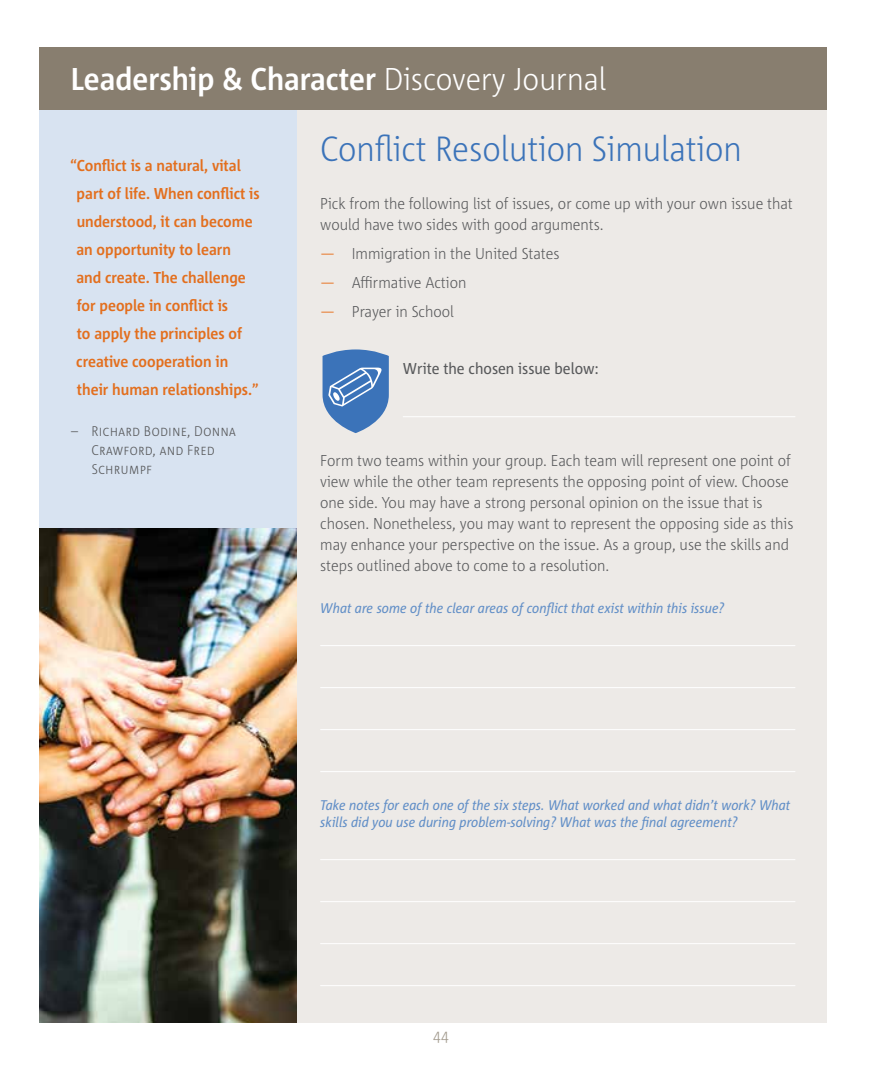
<style>
.page{position:relative;width:882px;height:1071px;background:#fff}
.page>*{position:absolute;margin:0;border:0;box-sizing:border-box;transform-origin:0 0}
.t1{font:300 35px "Corpid C1 s S Cd";color:#3b73b9}
.t2{font:700 31.5px "Corpid C1 s S Cd";color:#fff}
.t3{font:300 15.75px/21px "Corpid C1 s S Cd";color:#58595b}
.t4{font:700 15.75px/28px "Corpid C1 s S Cd";color:#e36f1e}
.t5{font:15.75px "Corpid C1 s S Cd";color:#58595b}
.t6{font:300 15.75px "Corpid C1 s S Cd";color:#a0988b}
.t7{font:italic 14px/17.5px "Corpid C1 s S Cd";color:#628fc7}
.t8{font:300 14px/19.2px "Corpid C1 s S Cd";color:#58595b}
.s1{font-weight:300}
.s2{font-weight:400;color:#e98c4b}
</style>
<div class="page">
<div style="left:39px;top:101px;width:788px;height:921px;background:#edeae7"></div>
<div style="left:39px;top:47px;width:788px;height:63px;background:#887e6f"></div>
<hr style="left:403px;top:416px;width:392px;height:1px;background:#fff">
<hr style="left:320px;top:645px;width:475px;height:1px;background:#fff">
<hr style="left:320px;top:687px;width:475px;height:1px;background:#fff">
<hr style="left:320px;top:729px;width:475px;height:1px;background:#fff">
<hr style="left:320px;top:771px;width:475px;height:1px;background:#fff">
<hr style="left:320px;top:859px;width:475px;height:1px;background:#fff">
<hr style="left:320px;top:901px;width:475px;height:1px;background:#fff">
<hr style="left:320px;top:943px;width:475px;height:1px;background:#fff">
<hr style="left:320px;top:985px;width:475px;height:1px;background:#fff">
<div style="left:39px;top:110px;width:258px;height:418px;background:#d8e3f1"></div>
<img style="left:39px;top:528px;width:258px;height:494px">
<svg style="left:323px;top:349px;width:66px;height:84px;background:#5786c0"></svg>
<h2 class="t2" style="left:71px;top:59px;width:537px">Leadership &amp; Character <span class="s1">Discovery Journal</span></h2>
<h1 class="t1" style="left:320px;top:127px;width:423px">Conflict Resolution Simulation</h1>
<p class="t3" style="left:320px;top:192px;width:474px">Pick from the following list of issues, or come up with your own issue that would have two sides with good arguments.</p>
<p class="t3" style="left:320px;top:242px;width:241px"><span class="s2">—</span> Immigration in the United States</p>
<p class="t3" style="left:320px;top:271px;width:148px"><span class="s2">—</span> Affirmative Action</p>
<p class="t3" style="left:320px;top:300px;width:135px"><span class="s2">—</span> Prayer in School</p>
<p class="t4" style="left:76px;top:151px;width:185px;text-indent:-6px">“Conflict is a natural, vital part of life. When conflict is understood, it can become an opportunity to learn and create. The challenge for people in conflict is<br>to apply the principles of creative cooperation in their human relationships.”</p>
<p class="t8" style="left:92px;top:421px;width:146px;text-indent:-20px">– Richard Bodine, Donna<br>Crawford, and Fred<br>Schrumpf</p>
<p class="t5" style="left:403px;top:359px;width:198px">Write the chosen issue below:</p>
<p class="t3" style="left:320px;top:450px;width:475px">Form two teams within your group. Each team will represent one point of view while the other team represents the opposing point of view. Choose one side. You may have a strong personal opinion on the issue that is chosen. Nonetheless, you may want to represent the opposing side as this may enhance your perspective on the issue. As a group, use the skills and steps outlined above to come to a resolution.</p>
<p class="t7" style="left:320px;top:599px;width:406px">What are some of the clear areas of conflict that exist within this issue?</p>
<p class="t7" style="left:320px;top:796px;width:472px">Take notes for each one of the six steps. What worked and what didn’t work? What skills did you use during problem-solving? What was the final agreement?</p>
<p class="t6" style="left:433px;top:1026px;width:17px">44</p>
</div>
